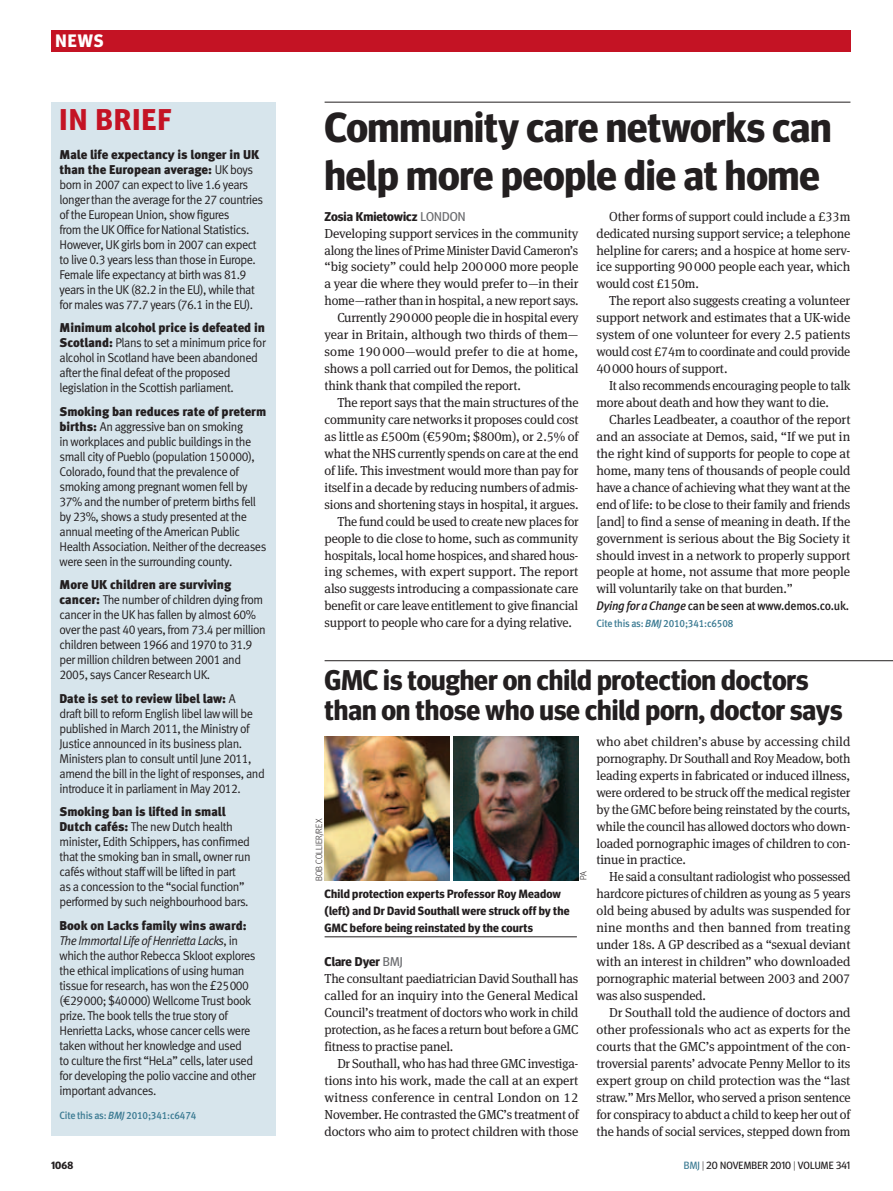
<style>
.page{position:relative;width:893px;height:1191px;background:#fff}
.page>*{position:absolute;margin:0;border:0;box-sizing:border-box;transform-origin:0 0}
.news_head_28bold{font:700 42px/48px "Meta Headline OT";color:#231f20}
.slug_large{font:700 30px "Meta Headline OT";letter-spacing:.05em;color:#c41324}
.news_head_19bold{font:700 28.5px/30px "Meta Headline OT";color:#231f20}
.t1{font:700 18px "Meta Headline OT";color:#fff}
.news_body_3colm_ind{font:13.05px/17px "Meta Serif Pro";letter-spacing:-.015em;color:#231f20;text-align:justify}
.news_body_3colm_ind-2{font:13.05px/17px "Meta Serif Pro";letter-spacing:-.015em;color:#231f20;text-align:justify;scale:.96 1}
.news_body_3colm{font:13.05px/17px "Meta Serif Pro";letter-spacing:-.02em;color:#231f20;text-align:justify}
.news_InBrief_text{font:12.75px/15px "Meta Normal LF";letter-spacing:-.04em;color:#231f20;scale:.95 1}
.news_byline_author{font:700 12.75px "Meta Headline OT";color:#231f20}
.news_further_info{font:12.45px "Meta Medium LF";letter-spacing:-.02em;color:#231f20;scale:.95 1}
.picture_caption{font:700 12px/17px "Meta Headline OT";letter-spacing:.015em;color:#231f20}
.citation{font:10.5px "Meta Medium LF";letter-spacing:-.015em;color:#3c7b93;scale:.95 1}
.t2{font:10.5px "Meta Headline OT";letter-spacing:.01em;color:#231f20}
.t3{font:700 10.5px "Meta Headline OT";color:#231f20}
.t4{font:300 9px "Meta Headline OT";letter-spacing:.015em;color:#231f20}
.s1{font-family:"Meta Black LF"}
.s2{font-style:italic}
.s3{font-weight:400;color:#6c6d70}
.s4{color:#3c7b93}
.s5{font-weight:300}
</style>
<div class="page">
<div style="left:51px;top:102px;width:224px;height:1033px;background:#d7e5ec"></div>
<div style="left:51px;top:30px;width:799px;height:21px;background:#c41324"></div>
<hr style="left:325px;top:102px;width:525px;height:1px;background:#231f20">
<hr style="left:325px;top:660px;width:568px;height:1px;background:#231f20">
<img style="left:453px;top:736px;width:125px;height:145px">
<img style="left:325px;top:736px;width:124px;height:145px">
<hr style="left:325px;top:936px;width:252px;height:1px;background:#231f20">
<p class="t1" style="left:55px;top:30px;width:50px">NEWS</p>
<p class="slug_large" style="left:60px;top:102px;width:113px">IN BRIEF</p>
<p class="news_InBrief_text" style="left:60px;top:147px;width:216px"><span class="s1">Male life expectancy is longer in UK than the European average:</span> UK boys born in 2007 can expect to live 1.6 years longer than the average for the 27 countries of the European Union, show figures<br>from the UK Office for National Statistics.<br>However, UK girls born in 2007 can expect to live 0.3 years less than those in Europe.<br>Female life expectancy at birth was 81.9 years in the UK (82.2 in the EU), while that for males was 77.7 years (76.1 in the EU).</p>
<p class="news_InBrief_text" style="left:60px;top:320px;width:219px"><span class="s1">Minimum alcohol price is defeated in Scotland:</span> Plans to set a minimum price for alcohol in Scotland have been abandoned after the final defeat of the proposed legislation in the Scottish parliament.</p>
<p class="news_InBrief_text" style="left:60px;top:404px;width:219px"><span class="s1">Smoking ban reduces rate of preterm births:</span> An aggressive ban on smoking<br>in workplaces and public buildings in the small city of Pueblo (population 150000), Colorado, found that the prevalence of smoking among pregnant women fell by 37% and the number of preterm births fell by 23%, shows a study presented at the annual meeting of the American Public Health Association. Neither of the decreases were seen in the surrounding county.</p>
<p class="news_InBrief_text" style="left:60px;top:577px;width:219px"><span class="s1">More UK children are surviving cancer:</span> The number of children dying from cancer in the UK has fallen by almost 60% over the past 40 years, from 73.4 per million children between 1966 and 1970 to 31.9 per million children between 2001 and 2005, says Cancer Research UK.</p>
<p class="news_InBrief_text" style="left:60px;top:691px;width:218px"><span class="s1">Date is set to review libel law:</span> A<br>draft bill to reform English libel law will be published in March 2011, the Ministry of Justice announced in its business plan.<br>Ministers plan to consult until June 2011, amend the bill in the light of responses, and introduce it in parliament in May 2012.</p>
<p class="news_InBrief_text" style="left:60px;top:804px;width:203px"><span class="s1">Smoking ban is lifted in small Dutch cafés:</span> The new Dutch health minister, Edith Schippers, has confirmed that the smoking ban in small, owner run cafés without staff will be lifted in part<br>as a concession to the “social function” performed by such neighbourhood bars.</p>
<p class="news_InBrief_text" style="left:60px;top:918px;width:208px"><span class="s1">Book on Lacks family wins award:<br></span><span class="s2">The Immortal Life of Henrietta Lacks</span>, in which the author Rebecca Skloot explores the ethical implications of using human tissue for research, has won the £25000 (€29000; $40000) Wellcome Trust book prize. The book tells the true story of Henrietta Lacks, whose cancer cells were taken without her knowledge and used<br>to culture the first “HeLa” cells, later used for developing the polio vaccine and other important advances.</p>
<p class="citation" style="left:60px;top:1108px;width:146px">Cite this as: <span class="s2">BMJ</span> 2010;341:c6474</p>
<p class="news_head_28bold" style="left:325px;top:102px;width:509px">Community care networks can help more people die at home</p>
<p class="news_byline_author" style="left:325px;top:208px;width:143px">Zosia Kmietowicz <span class="s3">LONDON</span></p>
<p class="news_body_3colm" style="left:325px;top:224px;width:256px">Developing support services in the community along the lines of Prime Minister David Cameron’s “big society” could help 200000 more people a year die where they would prefer to—in their home—rather than in hospital, a new report says.</p>
<p class="news_body_3colm_ind" style="left:325px;top:309px;width:255px;text-indent:13px">Currently 290000 people die in hospital every year in Britain, although two thirds of them— some 190000—would prefer to die at home, shows a poll carried out for Demos, the political think thank that compiled the report.</p>
<p class="news_body_3colm_ind" style="left:325px;top:393px;width:256px;text-indent:13px">The report says that the main structures of the community care networks it proposes could cost as little as £500m (€590m; $800m), or 2.5% of what the NHS currently spends on care at the end of life. This investment would more than pay for itself in a decade by reducing numbers of admis&shy;sions and shortening stays in hospital, it argues.</p>
<p class="news_body_3colm_ind-2" style="left:325px;top:512px;width:266px;text-indent:13px">The fund could be used to create new places for people to die close to home, such as community hospitals, local home hospices, and shared hous&shy;ing schemes, with expert support. The report also suggests introducing a compassionate care benefit or care leave entitlement to give financial support to people who care for a dying relative.</p>
<p class="news_body_3colm_ind" style="left:596px;top:207px;width:255px;text-indent:13px">Other forms of support could include a £33m dedicated nursing support service; a telephone helpline for carers; and a hospice at home serv&shy;ice supporting 90000 people each year, which would cost £150m.</p>
<p class="news_body_3colm_ind" style="left:596px;top:292px;width:255px;text-indent:13px">The report also suggests creating a volunteer support network and estimates that a UK-wide system of one volunteer for every 2.5 patients would cost £74m to coordinate and could provide 40000 hours of support.</p>
<p class="news_body_3colm_ind" style="left:596px;top:376px;width:256px;text-indent:13px">It also recommends encouraging people to talk more about death and how they want to die.</p>
<p class="news_body_3colm_ind" style="left:596px;top:410px;width:256px;text-indent:13px">Charles Leadbeater, a coauthor of the report and an associate at Demos, said, “If we put in the right kind of supports for people to cope at home, many tens of thousands of people could have a chance of achieving what they want at the end of life: to be close to their family and friends [and] to find a sense of meaning in death. If the government is serious about the Big Society it should invest in a network to properly support people at home, not assume that more people will voluntarily take on that burden.”</p>
<p class="news_further_info" style="left:596px;top:599px;width:267px"><span class="s2">Dying for a Change</span> can be seen at www.demos.co.uk.</p>
<p class="citation" style="left:596px;top:617px;width:146px">Cite this as: <span class="s2">BMJ</span> 2010;341:c6508</p>
<p class="news_head_19bold" style="left:325px;top:664px;width:519px">GMC is tougher on child protection doctors than on those who use child porn, doctor says</p>
<p class="t4" style="left:314px;top:881px;width:64px;rotate:-90deg">BOB COLLIER/REX</p>
<p class="picture_caption" style="left:325px;top:885px;width:246px">Child protection experts Professor Roy Meadow (left) and Dr David Southall were struck off by the<br>GMC before being reinstated by the courts</p>
<p class="t4" style="left:578px;top:879px;width:10px;rotate:-90deg">PA</p>
<p class="news_byline_author" style="left:325px;top:954px;width:80px">Clare Dyer <span class="s3">BMJ</span></p>
<p class="news_body_3colm" style="left:325px;top:969px;width:255px">The consultant paediatrician David Southall has called for an inquiry into the General Medical Council’s treatment of doctors who work in child protection, as he faces a return bout before a GMC fitness to practise panel.</p>
<p class="news_body_3colm_ind" style="left:325px;top:1054px;width:256px;text-indent:13px">Dr Southall, who has had three GMC investiga&shy;tions into his work, made the call at an expert witness conference in central London on 12<br>November. He contrasted the GMC’s treatment of doctors who aim to protect children with those</p>
<p class="news_body_3colm_ind" style="left:596px;top:732px;width:256px">who abet children’s abuse by accessing child pornography. Dr Southall and Roy Meadow, both leading experts in fabricated or induced illness, were ordered to be struck off the medical register by the GMC before being reinstated by the courts, while the council has allowed doctors who down&shy;loaded pornographic images of children to con&shy;tinue in practice.</p>
<p class="news_body_3colm_ind-2" style="left:596px;top:867px;width:266px;text-indent:13px">He said a consultant radiologist who possessed hardcore pictures of children as young as 5 years old being abused by adults was suspended for nine months and then banned from treating under 18s. A GP described as a “sexual deviant with an interest in children” who downloaded pornographic material between 2003 and 2007 was also suspended.</p>
<p class="news_body_3colm_ind" style="left:596px;top:1003px;width:256px;text-indent:13px">Dr Southall told the audience of doctors and other professionals who act as experts for the courts that the GMC’s appointment of the con&shy;troversial parents’ advocate Penny Mellor to its expert group on child protection was the “last straw.” Mrs Mellor, who served a prison sentence for conspiracy to abduct a child to keep her out of the hands of social services, stepped down from</p>
<p class="t3" style="left:51px;top:1159px;width:24px">1068</p>
<p class="t2" style="left:684px;top:1159px;width:168px"><span class="s4">BMJ</span> <span class="s5">|</span> 20 NOVEMBER 2010 <span class="s5">|</span> VOLUME 341</p>
</div>
